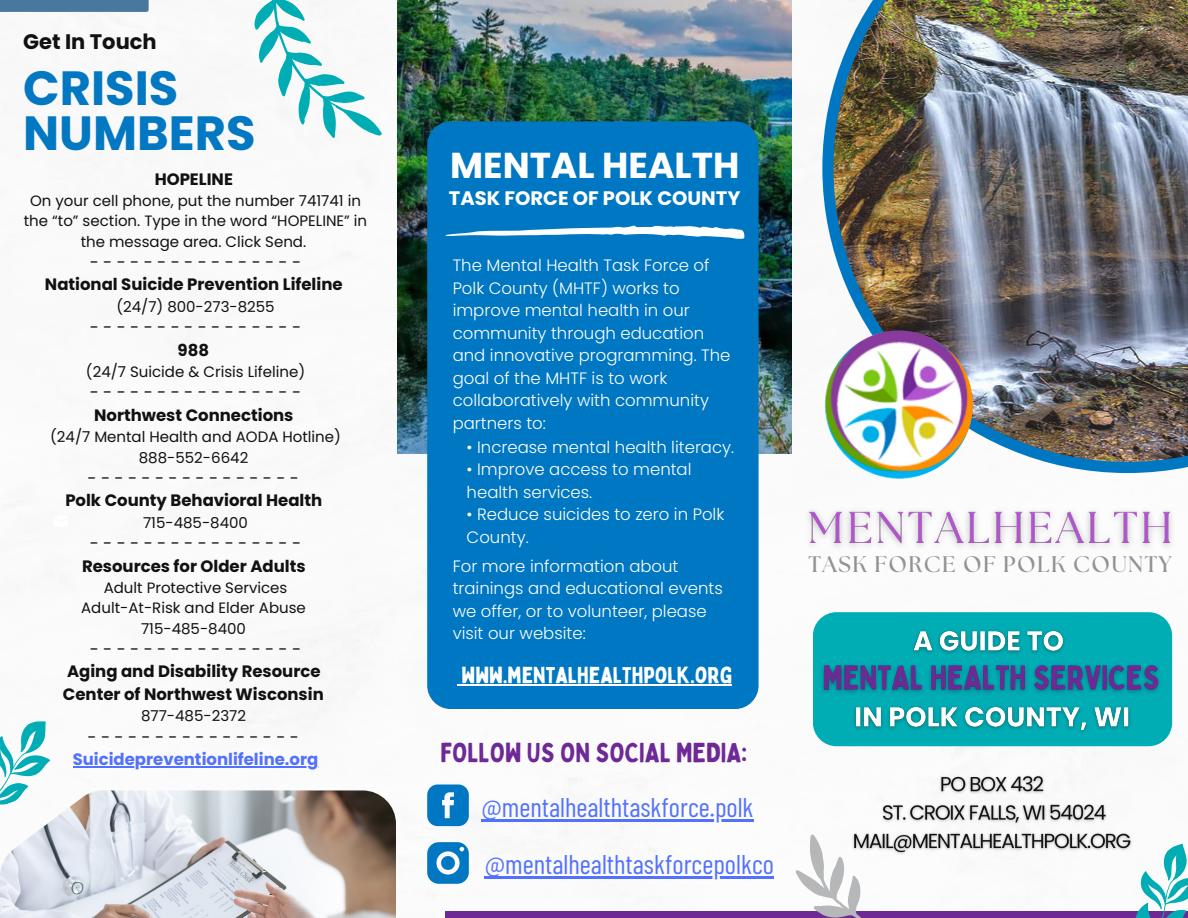
<style>
.page{position:relative;width:1188px;height:918px;background:#fff}
.page>*{position:absolute;margin:0;border:0;box-sizing:border-box;transform-origin:0 0}
.t1{font:700 48px/45px "Poppins";color:#0277c2}
.t2{font:700 36px "Poppins";color:#fff}
.t3{font:27px "Barlow Condensed";color:#5271ff}
.t4{font:27px "Bobby Jones";color:#6e2996}
.t5{font:22.5px "Bobby Jones";color:#fff}
.t6{font:700 22.5px "The Seasons";letter-spacing:.065em;color:#919294}
.t7{font:700 21px "Poppins";color:#111}
.t8{font:700 19.5px "Poppins";color:#fff}
.t9{font:300 16.5px/22.5px "Poppins";color:#fff}
.t10{font:700 16.5px "Poppins";color:#111}
.t11{font:16.5px "Poppins";color:#111}
.t12{font:700 16.5px "Poppins";color:#5271ff}
.t13{font:15px/20.2px "Poppins";color:#111;text-align:center}
</style>
<div class="page">
<img style="left:822px;top:0;width:366px;height:473px">
<img style="left:825px;top:331px;width:148px;height:148px;border-radius:50%">
<img style="left:0;top:790px;width:396px;height:128px">
<div style="left:0;top:0;width:149px;height:12px;background:#49789f"></div>
<img style="left:398px;top:0;width:393px;height:454px">
<div style="left:427px;top:121px;width:332px;height:588px;background:#0077c2;border-radius:24px"></div>
<div style="left:445px;top:911px;width:743px;height:7px;background:#6e2996"></div>
<svg style="left:795px;top:834px;width:66px;height:84px"></svg>
<svg style="left:0;top:721px;width:68px;height:97px"></svg>
<svg style="left:254px;top:0;width:128px;height:138px"></svg>
<div style="left:813px;top:612px;width:359px;height:134px;background:#00adb5;border-radius:24px"></div>
<img style="left:847px;top:775px;width:285px;height:87px">
<svg style="left:1096px;top:841px;width:92px;height:77px"></svg>
<svg style="left:445px;top:225px;width:300px;height:14px"></svg>
<svg style="left:427px;top:784px;width:42px;height:42px;background:#2b8ecb"></svg>
<svg style="left:427px;top:842px;width:42px;height:42px"></svg>
<img style="left:913px;top:630px;width:152px;height:18px">
<hr style="left:481px;top:819px;width:273px;height:3px;background:#5271ff">
<img style="left:807px;top:509px;width:366px;height:39px">
<img style="left:822px;top:648px;width:338px;height:45px">
<img style="left:848px;top:692px;width:288px;height:40px">
<hr style="left:462px;top:684px;width:270px;height:1px;background:#fff">
<hr style="left:485px;top:876px;width:289px;height:2px;background:#5271ff">
<hr style="left:73px;top:766px;width:245px;height:1px;background:#5271ff">
<p class="t7" style="left:23px;top:27px;width:135px">Get In Touch</p>
<p class="t1" style="left:23px;top:65px;width:234px">CRISIS<br>NUMBERS</p>
<p class="t10" style="left:155px;top:167px;width:80px">HOPELINE</p>
<p class="t13" style="left:24px;top:191px;width:345px">On your cell phone, put the number 741741 in the “to” section. Type in the word “HOPELINE” in the message area. Click Send.</p>
<p class="t11" style="left:90px;top:251px;width:213px">----------------</p>
<p class="t10" style="left:45px;top:273px;width:299px">National Suicide Prevention Lifeline</p>
<p class="t13" style="left:116px;top:296px;width:160px">(24/7) 800-273-8255</p>
<p class="t11" style="left:90px;top:316px;width:213px">----------------</p>
<p class="t10" style="left:178px;top:338px;width:33px">988</p>
<p class="t13" style="left:86px;top:362px;width:221px">(24/7 Suicide &amp; Crisis Lifeline)</p>
<p class="t11" style="left:90px;top:381px;width:213px">----------------</p>
<p class="t10" style="left:94px;top:404px;width:201px">Northwest Connections</p>
<p class="t13" style="left:50px;top:427px;width:292px">(24/7 Mental Health and AODA Hotline)</p>
<p class="t13" style="left:139px;top:447px;width:111px">888-552-6642</p>
<p class="t11" style="left:88px;top:467px;width:213px">----------------</p>
<p class="t10" style="left:65px;top:489px;width:258px">Polk County Behavioral Health</p>
<p class="t13" style="left:143px;top:512px;width:106px">715-485-8400</p>
<p class="t11" style="left:90px;top:532px;width:213px">----------------</p>
<p class="t10" style="left:82px;top:554px;width:225px">Resources for Older Adults</p>
<p class="t13" style="left:104px;top:578px;width:185px">Adult Protective Services</p>
<p class="t13" style="left:81px;top:598px;width:226px">Adult-At-Risk and Elder Abuse</p>
<p class="t13" style="left:141px;top:618px;width:106px">715-485-8400</p>
<p class="t11" style="left:90px;top:638px;width:213px">----------------</p>
<p class="t10" style="left:67px;top:660px;width:255px">Aging and Disability Resource</p>
<p class="t10" style="left:63px;top:683px;width:262px">Center of Northwest Wisconsin</p>
<p class="t13" style="left:141px;top:706px;width:106px">877-485-2372</p>
<p class="t11" style="left:88px;top:725px;width:213px">----------------</p>
<p class="t12" style="left:73px;top:748px;width:247px">Suicidepreventionlifeline.org</p>
<p class="t2" style="left:450px;top:140px;width:291px">MENTAL HEALTH</p>
<p class="t8" style="left:449px;top:184px;width:293px">TASK FORCE OF POLK COUNTY</p>
<p class="t9" style="left:453px;top:254px;width:279px">The Mental Health Task Force of<br>Polk County (MHTF) works to improve mental health in our community through education and innovative programming. The goal of the MHTF is to work collaboratively with community partners to:</p>
<p class="t9" style="left:467px;top:436px;width:269px">• Increase mental health literacy.</p>
<p class="t9" style="left:467px;top:458px;width:226px">• Improve access to mental health services.</p>
<p class="t9" style="left:467px;top:503px;width:259px">• Reduce suicides to zero in Polk<br>County.</p>
<p class="t9" style="left:453px;top:555px;width:272px">For more information about trainings and educational events we offer, or to volunteer, please visit our website:</p>
<p class="t5" style="left:462px;top:661px;width:272px">WWW.MENTALHEALTHPOLK.ORG</p>
<p class="t4" style="left:440px;top:735px;width:308px">FOLLOW US ON SOCIAL MEDIA:</p>
<p class="t3" style="left:481px;top:790px;width:274px">@mentalhealthtaskforce.polk</p>
<p class="t3" style="left:485px;top:847px;width:291px">@mentalhealthtaskforcepolkco</p>
<p class="t6" style="left:809px;top:554px;width:364px">TASK FORCE OF POLK COUNTY</p>
</div>
